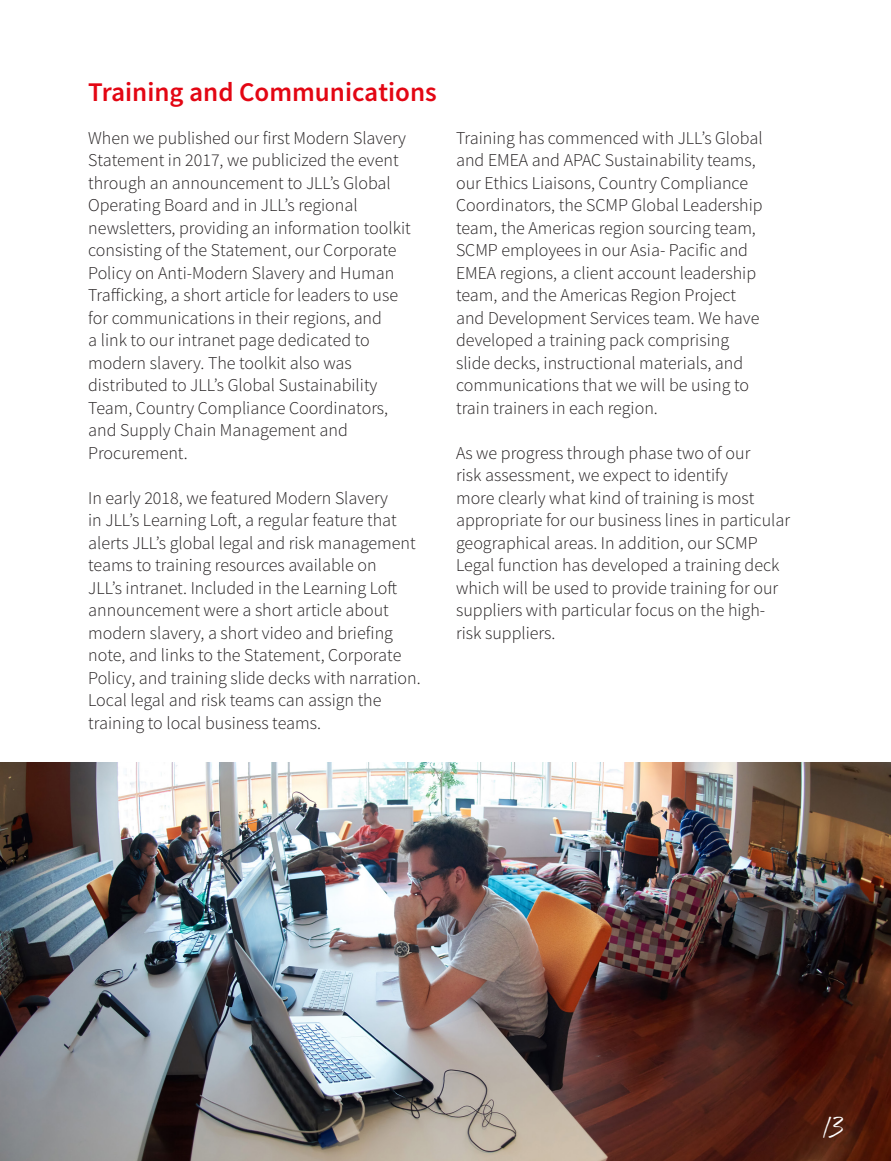
<style>
.page{position:relative;width:891px;height:1161px;background:#fff}
.page>*{position:absolute;margin:0;border:0;box-sizing:border-box;transform-origin:0 0}
.t1{font:30px "JLL Hand";color:#fff}
.t2{font:600 27px "Source Sans Pro";color:#e30613}
.t3{font:300 18px/22.5px "Source Sans Pro";color:#231f20}
</style>
<div class="page">
<img style="left:0;top:762px;width:891px;height:398px">
<p class="t2" style="left:88px;top:75px;width:350px">Training and Communications</p>
<p class="t3" style="left:88px;top:127px;width:324px">When we published our first Modern Slavery Statement in 2017, we publicized the event through an announcement to JLL’s Global Operating Board and in JLL’s regional newsletters, providing an information toolkit consisting of the Statement, our Corporate Policy on Anti-Modern Slavery and Human</p>
<p class="t3" style="left:88px;top:284px;width:311px">Trafficking, a short article for leaders to use for communications in their regions, and</p>
<p class="t3" style="left:88px;top:329px;width:301px">a link to our intranet page dedicated to modern slavery. The toolkit also was distributed to JLL’s Global Sustainability Team, Country Compliance Coordinators, and Supply Chain Management and Procurement.</p>
<p class="t3" style="left:88px;top:487px;width:329px">In early 2018, we featured Modern Slavery<br>in JLL’s Learning Loft, a regular feature that alerts JLL’s global legal and risk management teams to training resources available on</p>
<p class="t3" style="left:88px;top:577px;width:315px">JLL’s intranet. Included in the Learning Loft announcement were a short article about modern slavery, a short video and briefing note, and links to the Statement, Corporate</p>
<p class="t3" style="left:88px;top:667px;width:334px">Policy, and training slide decks with narration.<br>Local legal and risk teams can assign the training to local business teams.</p>
<p class="t3" style="left:456px;top:127px;width:308px">Training has commenced with JLL’s Global and EMEA and APAC Sustainability teams, our Ethics Liaisons, Country Compliance Coordinators, the SCMP Global Leadership team, the Americas region sourcing team, SCMP employees in our Asia- Pacific and EMEA regions, a client account leadership team, and the Americas Region Project and Development Services team. We have developed a training pack comprising slide decks, instructional materials, and communications that we will be using to train trainers in each region.</p>
<p class="t3" style="left:456px;top:442px;width:300px">As we progress through phase two of our risk assessment, we expect to identify more clearly what kind of training is most</p>
<p class="t3" style="left:456px;top:509px;width:336px">appropriate for our business lines in particular geographical areas. In addition, our SCMP Legal function has developed a training deck which will be used to provide training for our suppliers with particular focus on the high&shy;risk suppliers.</p>
<p class="t1" style="left:824px;top:1107px;width:22px">13</p>
</div>
